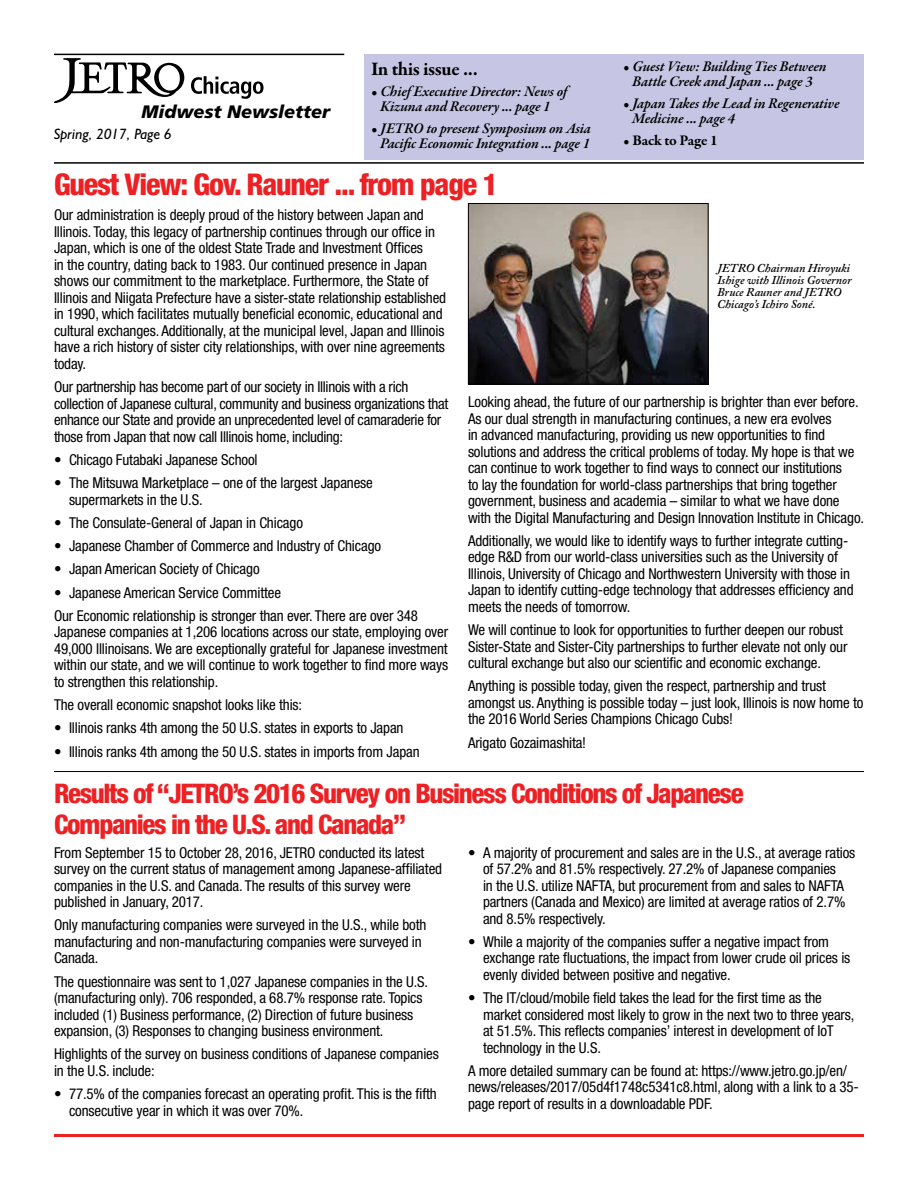
<style>
.page{position:relative;width:918px;height:1188px;background:#fff}
.page>*{position:absolute;margin:0;border:0;box-sizing:border-box;transform-origin:0 0}
.t1{font:800 condensed 30px "Helvetica Neue";letter-spacing:-.04em;color:#ed2024}
.t2{font:800 condensed 27px/31.5px "Helvetica Neue";letter-spacing:-.05em;color:#ed2024}
.t3{font:700 19.5px "Garamond Premr Pro";letter-spacing:-.02em;color:#000}
.t4{font:italic 900 18px "Frutiger";color:#000}
.t5{font:condensed 15px/16.5px "Helvetica Neue";letter-spacing:-.01em;color:#000}
.t6{font:italic 600 15px/15px "Garamond Premr Pro";letter-spacing:-.015em;color:#000;text-align:center}
.t7{font:italic 15px "Humanist 521 BT";color:#000}
.t8{font:700 15px "Garamond Premr Pro";letter-spacing:-.015em;color:#000}
.t9{font:italic 600 12px/12px "Adobe Caslon Pro";color:#000}
.s1{font-weight:600;font-style:italic}
</style>
<div class="page">
<hr style="left:54px;top:54px;width:290px;height:1px;background:#000">
<svg style="left:191px;top:76px;width:73px;height:23px"></svg>
<svg style="left:54px;top:58px;width:130px;height:45px"></svg>
<div style="left:364px;top:54px;width:500px;height:105px;background:#c6c6e4"></div>
<hr style="left:54px;top:162px;width:810px;height:2px;background:#000">
<hr style="left:54px;top:1134px;width:810px;height:3px;background:#ed2024">
<img style="left:470px;top:205px;width:237px;height:178px">
<div style="left:468px;top:203px;width:241px;height:182px;border:1px solid #000"></div>
<hr style="left:54px;top:771px;width:810px;height:1px;background:#000">
<p class="t4" style="left:142px;top:101px;width:190px">Midwest Newsletter</p>
<p class="t7" style="left:54px;top:124px;width:119px">Spring, 2017, Page 6</p>
<h3 class="t3" style="left:371px;top:57px;width:108px">In this issue ...</h3>
<p class="t6" style="left:371px;top:85px;width:197px">• Chief Executive Director: News of<br>Kizuna and Recovery ... page 1</p>
<p class="t6" style="left:371px;top:122px;width:221px">• JETRO to present Symposium on Asia<br>Pacific Economic Integration ... page 1</p>
<h1 class="t1" style="left:54px;top:166px;width:446px">Guest View: Gov. Rauner ... from page 1</h1>
<p class="t6" style="left:623px;top:60px;width:205px">• Guest View: Building Ties Between<br>Battle Creek and Japan ... page 3</p>
<p class="t6" style="left:632px;top:97px;width:209px;text-align:left;text-indent:-9px">• Japan Takes the Lead in Regenerative<br>Medicine ... page 4</p>
<p class="t8" style="left:623px;top:131px;width:96px"><span class="s1">•</span> Back to Page 1</p>
<p class="t5" style="left:54px;top:207px;width:394px">Our administration is deeply proud of the history between Japan and Illinois. Today, this legacy of partnership continues through our office in Japan, which is one of the oldest State Trade and Investment Offices<br>in the country, dating back to 1983. Our continued presence in Japan shows our commitment to the marketplace. Furthermore, the State of Illinois and Niigata Prefecture have a sister-state relationship established in 1990, which facilitates mutually beneficial economic, educational and cultural exchanges. Additionally, at the municipal level, Japan and Illinois have a rich history of sister city relationships, with over nine agreements today.</p>
<p class="t5" style="left:54px;top:378px;width:396px">Our partnership has become part of our society in Illinois with a rich collection of Japanese cultural, community and business organizations that enhance our State and provide an unprecedented level of camaraderie for those from Japan that now call Illinois home, including:</p>
<p class="t5" style="left:54px;top:451px;width:205px">• Chicago Futabaki Japanese School</p>
<p class="t5" style="left:69px;top:474px;width:305px;text-indent:-15px">• The Mitsuwa Marketplace – one of the largest Japanese supermarkets in the U.S.</p>
<p class="t5" style="left:54px;top:514px;width:251px">• The Consulate-General of Japan in Chicago</p>
<p class="t5" style="left:54px;top:537px;width:329px">• Japanese Chamber of Commerce and Industry of Chicago</p>
<p class="t5" style="left:54px;top:561px;width:207px">• Japan American Society of Chicago</p>
<p class="t5" style="left:54px;top:580px;width:366px;line-height:23.2px">• Japanese American Service Committee<br>Our Economic relationship is stronger than ever. There are over 348</p>
<p class="t5" style="left:54px;top:624px;width:396px;text-align:justify">Japanese companies at 1,206 locations across our state, employing over 49,000 Illinoisans. We are exceptionally grateful for Japanese investment within our state, and we will continue to work together to find more ways to strengthen this relationship.</p>
<p class="t5" style="left:54px;top:696px;width:250px">The overall economic snapshot looks like this:</p>
<p class="t5" style="left:54px;top:720px;width:351px">• Illinois ranks 4th among the 50 U.S. states in exports to Japan</p>
<p class="t5" style="left:54px;top:743px;width:367px">• Illinois ranks 4th among the 50 U.S. states in imports from Japan</p>
<p class="t9" style="left:717px;top:262px;width:136px">JETRO Chairman Hiroyuki<br>Ishige with Illinois Governor<br>Bruce Rauner and JETRO<br>Chicago’s Ichiro Soné.</p>
<p class="t5" style="left:468px;top:393px;width:398px">Looking ahead, the future of our partnership is brighter than ever before.<br>As our dual strength in manufacturing continues, a new era evolves<br>in advanced manufacturing, providing us new opportunities to find solutions and address the critical problems of today. My hope is that we can continue to work together to find ways to connect our institutions<br>to lay the foundation for world-class partnerships that bring together government, business and academia – similar to what we have done with the Digital Manufacturing and Design Innovation Institute in Chicago.</p>
<p class="t5" style="left:468px;top:532px;width:387px">Additionally, we would like to identify ways to further integrate cutting&shy;edge R&amp;D from our world-class universities such as the University of Illinois, University of Chicago and Northwestern University with those in Japan to identify cutting-edge technology that addresses efficiency and meets the needs of tomorrow.</p>
<p class="t5" style="left:468px;top:621px;width:381px">We will continue to look for opportunities to further deepen our robust<br>Sister-State and Sister-City partnerships to further elevate not only our cultural exchange but also our scientific and economic exchange.</p>
<p class="t5" style="left:468px;top:678px;width:397px">Anything is possible today, given the respect, partnership and trust amongst us. Anything is possible today – just look, Illinois is now home to the 2016 World Series Champions Chicago Cubs!</p>
<p class="t5" style="left:468px;top:734px;width:120px">Arigato Gozaimashita!</p>
<h2 class="t2" style="left:54px;top:777px;width:691px">Results of “JETRO’s 2016 Survey on Business Conditions of Japanese<br>Companies in the U.S. and Canada”</h2>
<p class="t5" style="left:54px;top:844px;width:390px">From September 15 to October 28, 2016, JETRO conducted its latest survey on the current status of management among Japanese-affiliated companies in the U.S. and Canada. The results of this survey were published in January, 2017.</p>
<p class="t5" style="left:54px;top:917px;width:374px">Only manufacturing companies were surveyed in the U.S., while both manufacturing and non-manufacturing companies were surveyed in<br>Canada.</p>
<p class="t5" style="left:54px;top:973px;width:376px">The questionnaire was sent to 1,027 Japanese companies in the U.S. (manufacturing only). 706 responded, a 68.7% response rate. Topics included (1) Business performance, (2) Direction of future business expansion, (3) Responses to changing business environment.</p>
<p class="t5" style="left:54px;top:1046px;width:386px">Highlights of the survey on business conditions of Japanese companies in the U.S. include:</p>
<p class="t5" style="left:69px;top:1086px;width:369px;text-indent:-15px">• 77.5% of the companies forecast an operating profit. This is the fifth consecutive year in which it was over 70%.</p>
<p class="t5" style="left:483px;top:844px;width:374px;text-indent:-15px">• A majority of procurement and sales are in the U.S., at average ratios of 57.2% and 81.5% respectively. 27.2% of Japanese companies<br>in the U.S. utilize NAFTA, but procurement from and sales to NAFTA partners (Canada and Mexico) are limited at average ratios of 2.7% and 8.5% respectively.</p>
<p class="t5" style="left:483px;top:933px;width:369px;text-indent:-15px">• While a majority of the companies suffer a negative impact from exchange rate fluctuations, the impact from lower crude oil prices is evenly divided between positive and negative.</p>
<p class="t5" style="left:483px;top:990px;width:373px;text-indent:-15px">• The IT/cloud/mobile field takes the lead for the first time as the market considered most likely to grow in the next two to three years, at 51.5%. This reflects companies’ interest in development of IoT technology in the U.S.</p>
<p class="t5" style="left:468px;top:1062px;width:392px">A more detailed summary can be found at: https://www.jetro.go.jp/en/ news/releases/2017/05d4f1748c5341c8.html, along with a link to a 35- page report of results in a downloadable PDF.</p>
</div>
